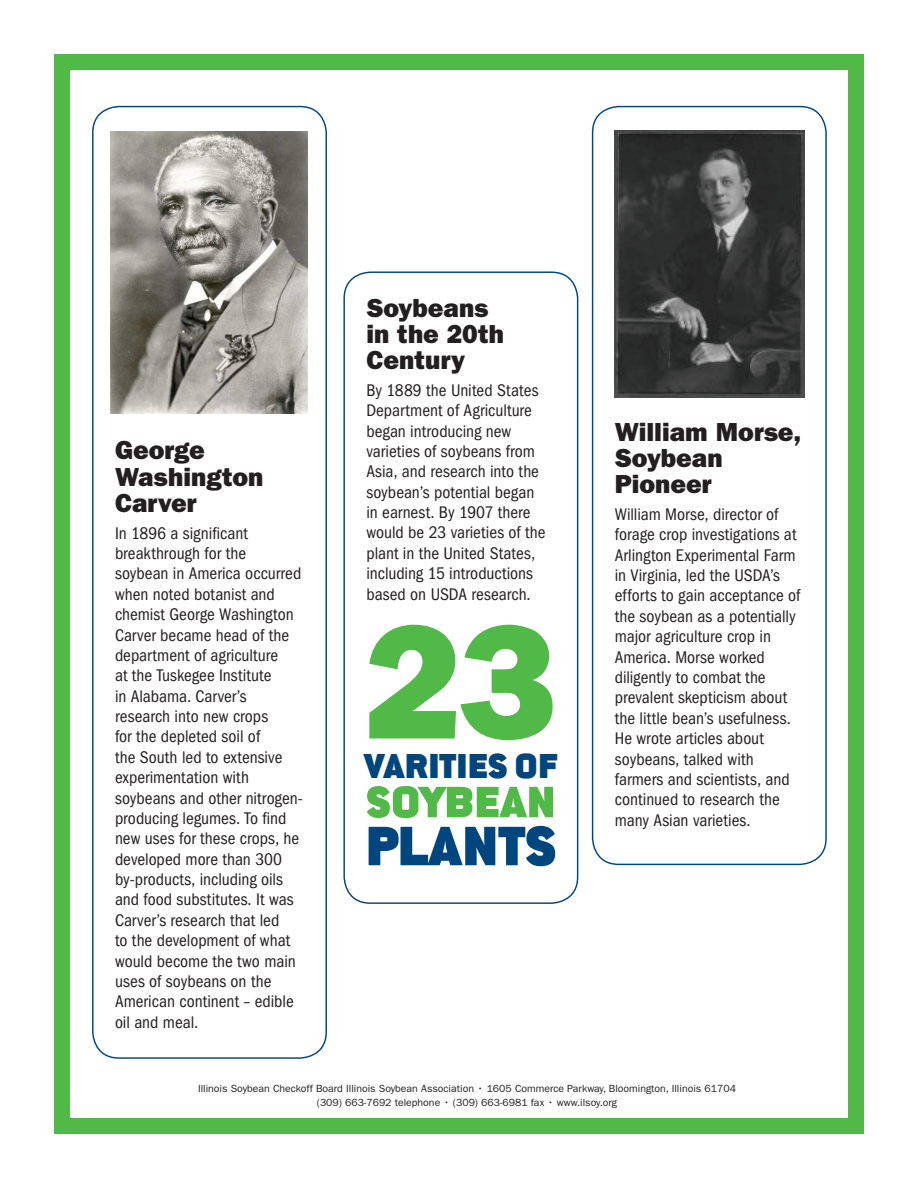
<style>
.page{position:relative;width:918px;height:1188px;background:#fff}
.page>*{position:absolute;margin:0;border:0;box-sizing:border-box;transform-origin:0 0}
.t1{font:800 163.5px "Franklin Gothic";color:#51b948}
.t2{font:900 72px "Conduit ITC Std";letter-spacing:-.035em;color:#00467e}
.t3{font:900 57px "Conduit ITC Std";letter-spacing:-.02em;color:#51b948}
.t4{font:900 45px "Conduit ITC Std";letter-spacing:-.025em;color:#00467e}
.t5{font:800 26.25px/26.2px "Franklin Gothic";color:#231f20}
.t6{font:condensed 17.4px/20.4px "Franklin Gothic";color:#231f20}
.t7{font:10.35px/13.5px "ITC Franklin Gothic Std";color:#231f20;text-align:center}
</style>
<div class="page">
<div style="left:54px;top:54px;width:15px;height:1080px;background:#51b948"></div>
<div style="left:848px;top:54px;width:16px;height:1080px;background:#51b948"></div>
<div style="left:55px;top:1118px;width:809px;height:16px;background:#51b948"></div>
<div style="left:55px;top:54px;width:809px;height:16px;background:#51b948"></div>
<div style="left:592px;top:106px;width:235px;height:759px;border:1px solid #00467e;border-radius:26px"></div>
<img style="left:110px;top:132px;width:198px;height:281px">
<img style="left:615px;top:131px;width:189px;height:266px">
<div style="left:343px;top:271px;width:235px;height:633px;border:1px solid #00467e;border-radius:26px"></div>
<h3 class="t5" style="left:115px;top:437px;width:150px">George<br>Washington<br>Carver</h3>
<p class="t6" style="left:115px;top:523px;width:189px">In 1896 a significant breakthrough for the soybean in America occurred when noted botanist and chemist George Washington<br>Carver became head of the department of agriculture<br>at the Tuskegee Institute<br>in Alabama. Carver’s research into new crops<br>for the depleted soil of<br>the South led to extensive experimentation with soybeans and other nitrogen&shy;producing legumes. To find new uses for these crops, he developed more than 300 by-products, including oils and food substitutes. It was<br>Carver’s research that led<br>to the development of what would become the two main uses of soybeans on the<br>American continent – edible oil and meal.</p>
<h3 class="t5" style="left:366px;top:294px;width:139px">Soybeans in the 20th<br>Century</h3>
<p class="t6" style="left:366px;top:380px;width:181px">By 1889 the United States<br>Department of Agriculture began introducing new varieties of soybeans from<br>Asia, and research into the soybean’s potential began in earnest. By 1907 there would be 23 varieties of the plant in the United States, including 15 introductions based on USDA research.</p>
<h1 class="t1" style="left:364px;top:586px;width:194px">23</h1>
<h3 class="t4" style="left:363px;top:739px;width:196px">varities of</h3>
<h3 class="t3" style="left:365px;top:768px;width:193px">soybean</h3>
<h2 class="t2" style="left:364px;top:803px;width:194px">plants</h2>
<h3 class="t5" style="left:615px;top:419px;width:188px">William Morse,<br>Soybean<br>Pioneer</h3>
<p class="t6" style="left:615px;top:504px;width:187px">William Morse, director of forage crop investigations at<br>Arlington Experimental Farm in Virginia, led the USDA’s efforts to gain acceptance of the soybean as a potentially major agriculture crop in<br>America. Morse worked diligently to combat the prevalent skepticism about the little bean’s usefulness.<br>He wrote articles about soybeans, talked with farmers and scientists, and continued to research the many Asian varieties.</p>
<p class="t7" style="left:198px;top:1082px;width:539px">Illinois Soybean Checkoff Board Illinois Soybean Association • 1605 Commerce Parkway, Bloomington, Illinois 61704 (309) 663-7692 telephone • (309) 663-6981 fax • www.ilsoy.org</p>
</div>
